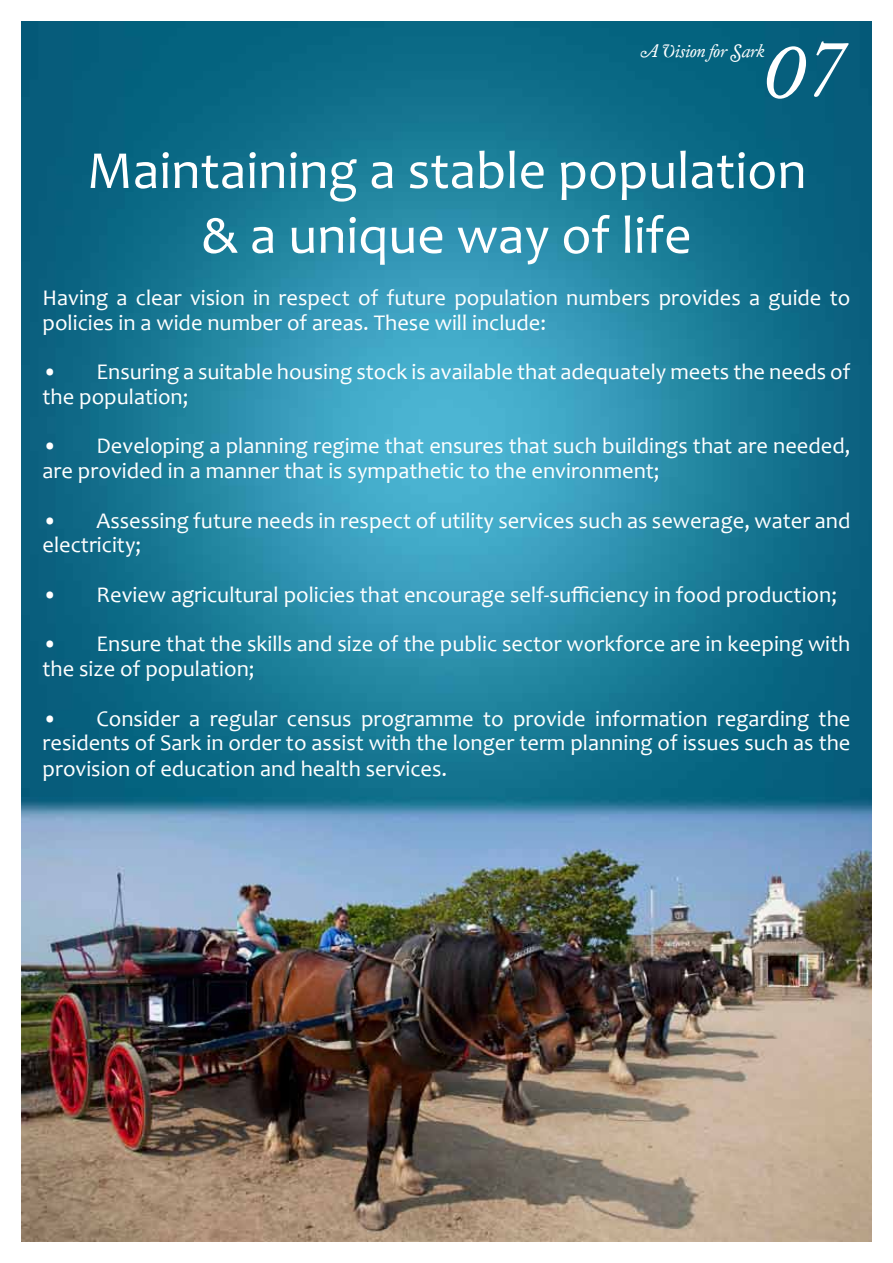
<style>
.page{position:relative;width:893px;height:1263px;background:#fff}
.page>*{position:absolute;margin:0;border:0;box-sizing:border-box;transform-origin:0 0}
.t1{font:italic 108px "Kirimomi Swash";color:#fff}
.t2{font:54px/64.8px "Candara";color:#fff;text-align:center}
.t3{font:22.5px/24.8px "Candara";color:#fff}
.t4{font:italic 18px "Kirimomi Swash";letter-spacing:-.02em;color:#fff}
</style>
<div class="page">
<img style="left:21px;top:21px;width:851px;height:1221px">
<p class="t4" style="left:641px;top:40px;width:126px">A Vision for Sark</p>
<h1 class="t1" style="left:765px;top:-4px;width:87px">0<sup>7</sup></h1>
<h2 class="t2" style="left:87px;top:138px;width:721px">Maintaining a stable population &amp; a unique way of life</h2>
<p class="t3" style="left:43px;top:285px;width:809px">Having a clear vision in respect of future population numbers provides a guide to policies in a wide number of areas. These will include:</p>
<p class="t3" style="left:43px;top:359px;width:809px">• Ensuring a suitable housing stock is available that adequately meets the needs of the population;</p>
<p class="t3" style="left:43px;top:433px;width:809px">• Developing a planning regime that ensures that such buildings that are needed, are provided in a manner that is sympathetic to the environment;</p>
<p class="t3" style="left:43px;top:508px;width:809px">• Assessing future needs in respect of utility services such as sewerage, water and electricity;</p>
<p class="t3" style="left:43px;top:582px;width:796px">• Review agricultural policies that encourage self-sufficiency in food production;</p>
<p class="t3" style="left:43px;top:631px;width:809px">• Ensure that the skills and size of the public sector workforce are in keeping with the size of population;</p>
<p class="t3" style="left:43px;top:706px;width:809px;text-align:justify">• Consider a regular census programme to provide information regarding the residents of Sark in order to assist with the longer term planning of issues such as the provision of education and health services.</p>
</div>
